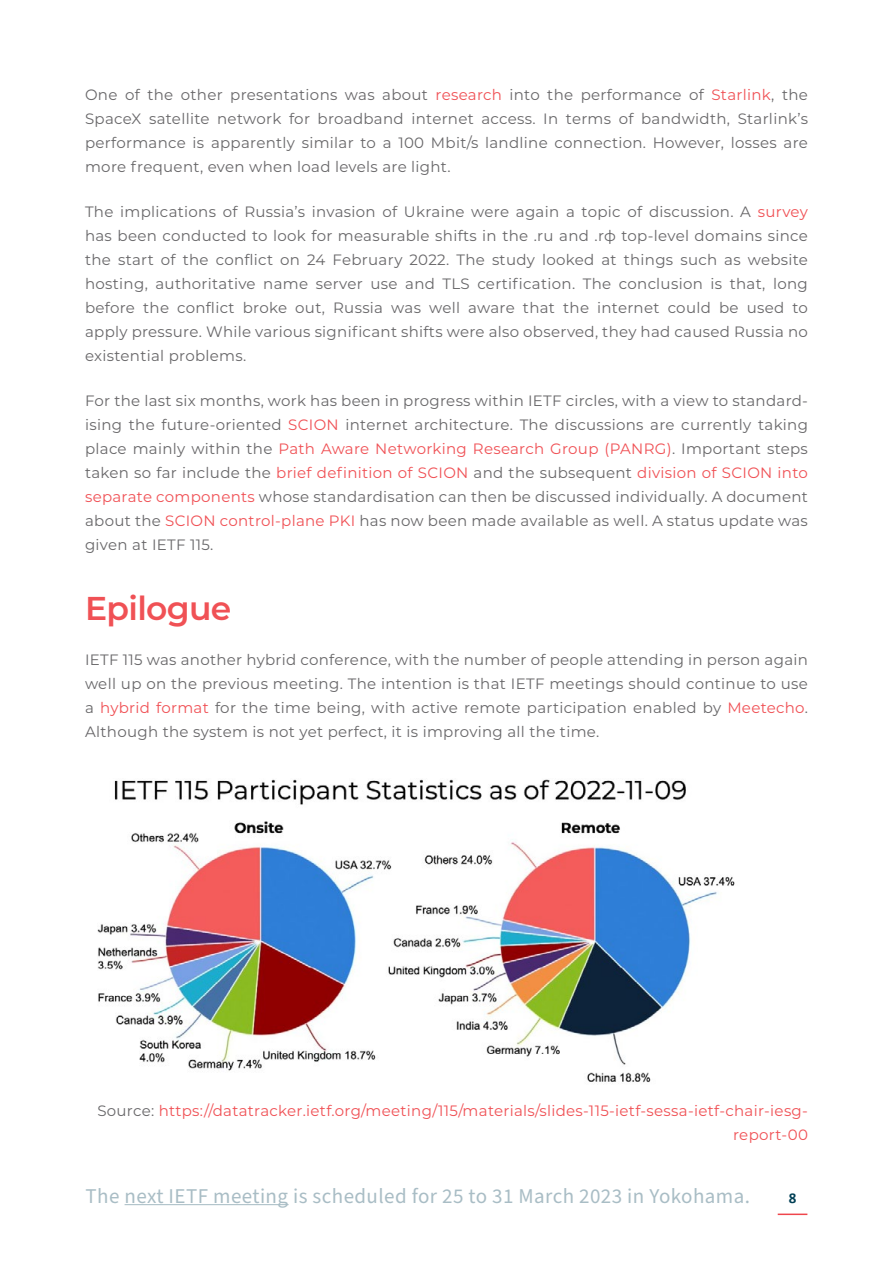
<style>
.page{position:relative;width:893px;height:1263px;background:#fff}
.page>*{position:absolute;margin:0;border:0;box-sizing:border-box;transform-origin:0 0}
.t1{font:600 33px "Montserrat";letter-spacing:-.02em;color:#f05155}
.t2{font:21px "Source Sans Pro";letter-spacing:.02em;color:#a9bdc5}
.t3{font:15px/24px "Montserrat";letter-spacing:.02em;color:#686769;text-align:justify}
.t4{font:15px/24px "Montserrat";letter-spacing:.02em;color:#f05155;text-align:right}
.t5{font:700 15px "Calibri";color:#014055}
.s1{color:#f05155}
.s2{color:#686769}
</style>
<div class="page">
<hr style="left:778px;top:1213px;width:29px;height:2px;background:#ef464c">
<img style="left:97px;top:779px;width:638px;height:304px">
<hr style="left:125px;top:1204px;width:164px;height:1px;background:#a9bdc5">
<p class="t3" style="left:85px;top:82px;width:724px">One of the other presentations was about <span class="s1">research</span> into the performance of <span class="s1">Starlink</span>, the SpaceX satellite network for broadband internet access. In terms of bandwidth, Starlink’s performance is apparently similar to a 100 Mbit/s landline connection. However, losses are more frequent, even when load levels are light.</p>
<p class="t3" style="left:85px;top:199px;width:724px">The implications of Russia’s invasion of Ukraine were again a topic of discussion. A <span class="s1">survey </span>has been conducted to look for measurable shifts in the .ru and .rф top-level domains since the start of the conflict on 24 February 2022. The study looked at things such as website hosting, authoritative name server use and TLS certification. The conclusion is that, long before the conflict broke out, Russia was well aware that the internet could be used to apply pressure. While various significant shifts were also observed, they had caused Russia no existential problems.</p>
<p class="t3" style="left:85px;top:388px;width:724px">For the last six months, work has been in progress within IETF circles, with a view to standard&shy;ising the future-oriented <span class="s1">SCION</span> internet architecture. The discussions are currently taking place mainly within the <span class="s1">Path Aware Networking Research Group (PANRG)</span>. Important steps taken so far include the <span class="s1">brief definition of SCION</span> and the subsequent <span class="s1">division of SCION into separate components</span> whose standardisation can then be discussed individually. A document about the <span class="s1">SCION control-plane PKI</span> has now been made available as well. A status update was given at IETF 115.</p>
<h1 class="t1" style="left:85px;top:585px;width:148px">Epilogue</h1>
<p class="t3" style="left:85px;top:647px;width:724px">IETF 115 was another hybrid conference, with the number of people attending in person again well up on the previous meeting. The intention is that IETF meetings should continue to use a <span class="s1">hybrid format</span> for the time being, with active remote participation enabled by <span class="s1">Meetecho</span>.<br>Although the system is not yet perfect, it is improving all the time.</p>
<p class="t4" style="left:97px;top:1098px;width:712px"><span class="s2">Source:</span> https://datatracker.ietf.org/meeting/115/materials/slides-115-ietf-sessa-ietf-chair-iesg&shy;report-00</p>
<h2 class="t2" style="left:86px;top:1182px;width:666px">The next IETF meeting is scheduled for 25 to 31 March 2023 in Yokohama.</h2>
<p class="t5" style="left:789px;top:1187px;width:9px">8</p>
</div>
